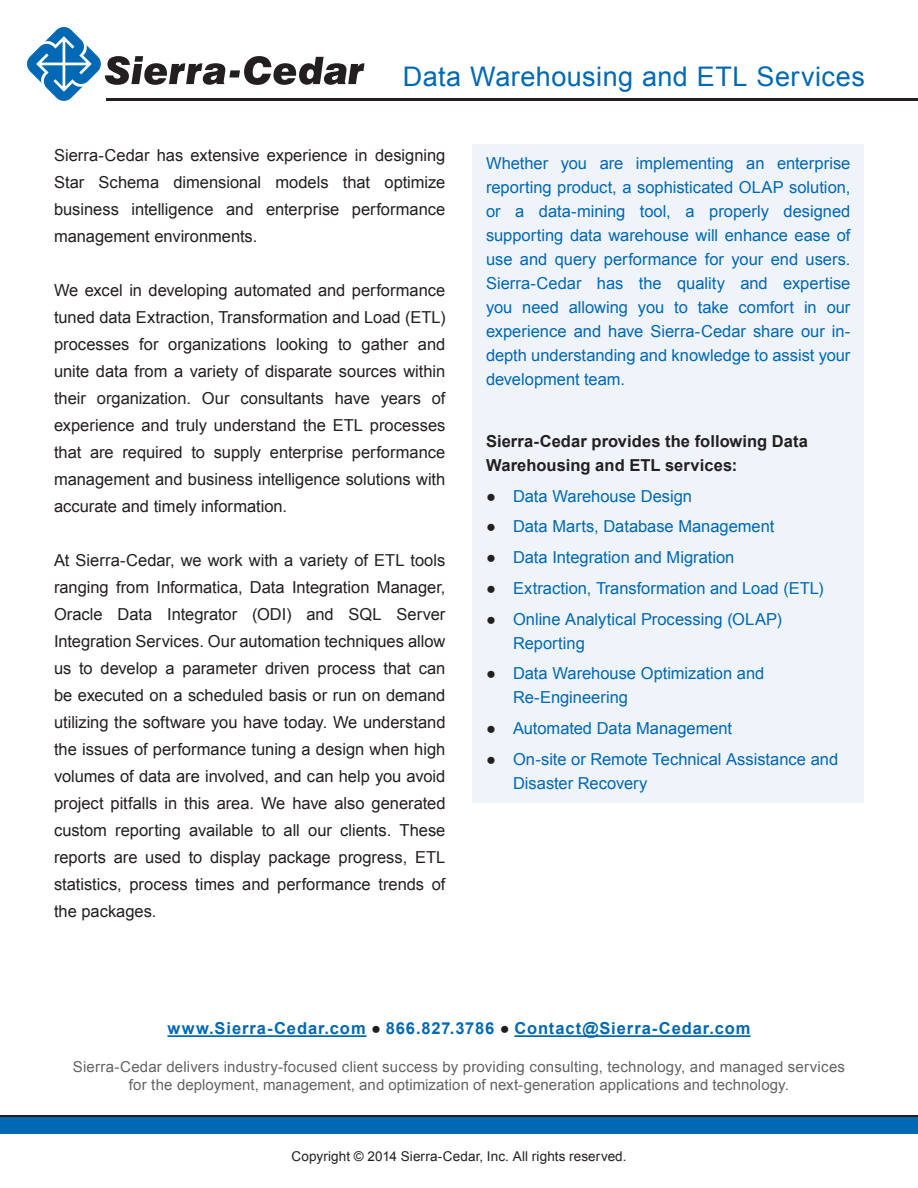
<style>
.page{position:relative;width:918px;height:1188px;background:#fff}
.page>*{position:absolute;margin:0;border:0;box-sizing:border-box;transform-origin:0 0}
.t1{font:27px "Arial";letter-spacing:.02em;color:#0168b3}
.Body{font:16.5px/27px "Arial";color:#231f20;text-align:justify}
.Body-2{font:16.5px/24px "Arial";color:#0168b3}
.Body-3{font:700 16.5px/24px "Arial";letter-spacing:.005em;color:#231f20}
.t2{font:700 16.5px "Arial";letter-spacing:.055em;color:#0168b3}
.t3{font:15px/18px "Arial";letter-spacing:.01em;color:#636366;text-align:center}
.t4{font:13.5px "Arial";letter-spacing:.01em;color:#231f20}
.s1{color:#231f20}
</style>
<div class="page">
<hr style="left:106px;top:98px;width:812px;height:3px;background:#231f20">
<hr style="left:0;top:1115px;width:918px;height:3px;background:#231f20">
<div style="left:0;top:1118px;width:918px;height:16px;background:#0168b3"></div>
<hr style="left:167px;top:1035px;width:200px;height:2px;background:#0168b3">
<hr style="left:514px;top:1035px;width:237px;height:2px;background:#0168b3">
<svg style="left:27px;top:27px;width:337px;height:74px"></svg>
<div style="left:472px;top:144px;width:392px;height:658px;background:#eff3fa"></div>
<p class="t1" style="left:403px;top:58px;width:464px">Data Warehousing and ETL Services</p>
<p class="Body" style="left:54px;top:141px;width:393px">Sierra-Cedar has extensive experience in designing Star Schema dimensional models that optimize business intelligence and enterprise performance management environments.</p>
<p class="Body" style="left:54px;top:276px;width:393px">We excel in developing automated and performance tuned data Extraction, Transformation and Load (ETL) processes for organizations looking to gather and unite data from a variety of disparate sources within their organization. Our consultants have years of experience and truly understand the ETL processes that are required to supply enterprise performance management and business intelligence solutions with accurate and timely information.</p>
<p class="Body" style="left:54px;top:546px;width:393px">At Sierra-Cedar, we work with a variety of ETL tools ranging from Informatica, Data Integration Manager, Oracle Data Integrator (ODI) and SQL Server Integration Services. Our automation techniques allow us to develop a parameter driven process that can be executed on a scheduled basis or run on demand utilizing the software you have today. We understand the issues of performance tuning a design when high volumes of data are involved, and can help you avoid project pitfalls in this area. We have also generated custom reporting available to all our clients. These reports are used to display package progress, ETL statistics, process times and performance trends of the packages.</p>
<p class="Body-2" style="left:486px;top:152px;width:366px;text-align:justify">Whether you are implementing an enterprise reporting product, a sophisticated OLAP solution, or a data-mining tool, a properly designed supporting data warehouse will enhance ease of use and query performance for your end users.<br>Sierra-Cedar has the quality and expertise you need allowing you to take comfort in our experience and have Sierra-Cedar share our in&shy;depth understanding and knowledge to assist your development team.</p>
<p class="Body-3" style="left:486px;top:430px;width:323px">Sierra-Cedar provides the following Data<br>Warehousing and ETL services:</p>
<p class="Body-2" style="left:486px;top:484px;width:208px"><span class="s1">●</span> Data Warehouse Design</p>
<p class="Body-2" style="left:486px;top:515px;width:290px"><span class="s1">●</span> Data Marts, Database Management</p>
<p class="Body-2" style="left:486px;top:546px;width:250px"><span class="s1">●</span> Data Integration and Migration</p>
<p class="Body-2" style="left:486px;top:576px;width:339px"><span class="s1">●</span> Extraction, Transformation and Load (ETL)</p>
<p class="Body-2" style="left:513px;top:607px;width:271px;text-indent:-27px"><span class="s1">●</span> Online Analytical Processing (OLAP)<br>Reporting</p>
<p class="Body-2" style="left:513px;top:662px;width:253px;text-indent:-27px"><span class="s1">●</span> Data Warehouse Optimization and<br>Re-Engineering</p>
<p class="Body-2" style="left:486px;top:717px;width:248px"><span class="s1">●</span> Automated Data Management</p>
<p class="Body-2" style="left:513px;top:747px;width:327px;text-indent:-27px"><span class="s1">●</span> On-site or Remote Technical Assistance and<br>Disaster Recovery</p>
<p class="t2" style="left:167px;top:1018px;width:585px">www.Sierra-Cedar.com <span class="s1">●</span> 866.827.3786 <span class="s1">●</span> Contact@Sierra-Cedar.com</p>
<p class="t3" style="left:73px;top:1058px;width:774px">Sierra-Cedar delivers industry-focused client success by providing consulting, technology, and managed services for the deployment, management, and optimization of next-generation applications and technology.</p>
<p class="t4" style="left:292px;top:1147px;width:336px">Copyright © 2014 Sierra-Cedar, Inc. All rights reserved.</p>
</div>
